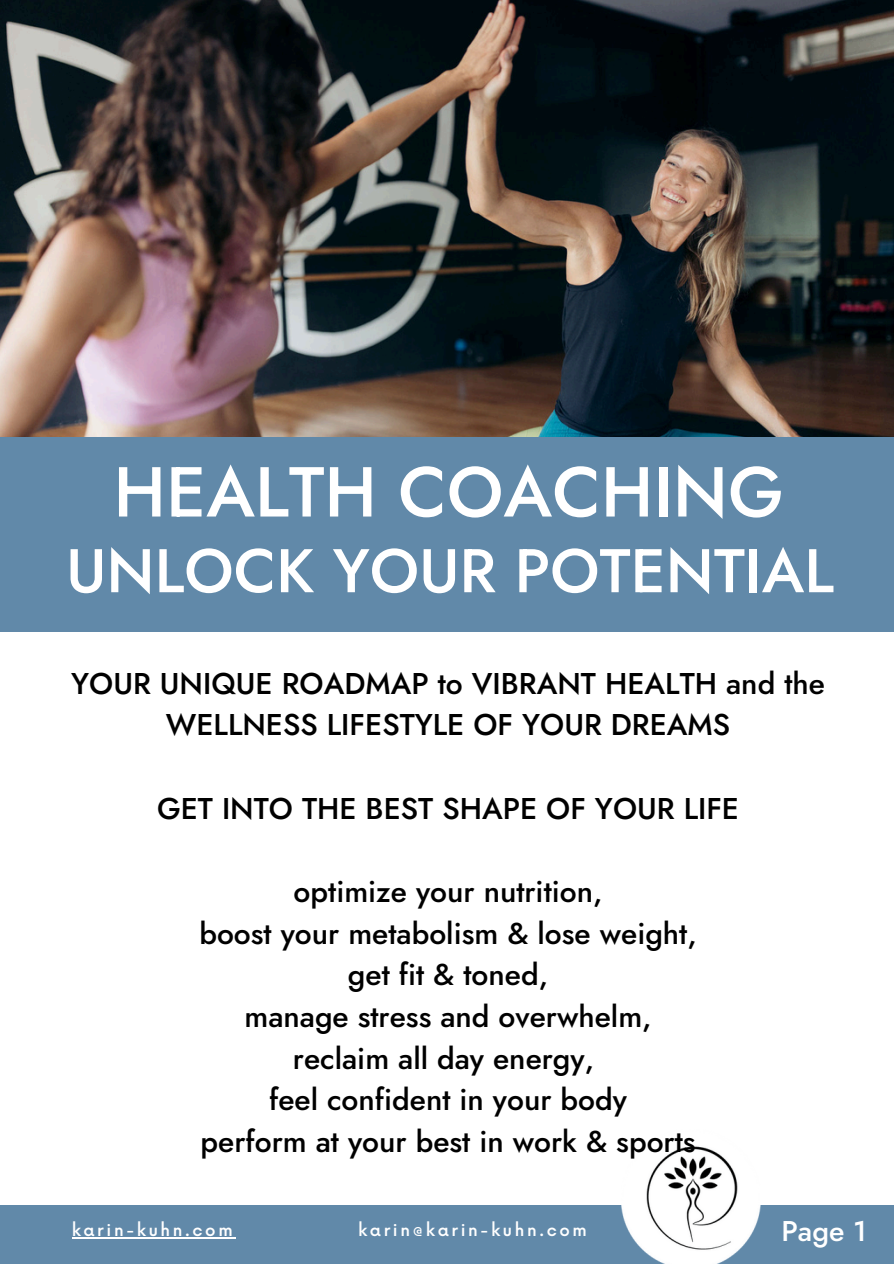
<style>
.page{position:relative;width:894px;height:1264px;background:#fff}
.page>*{position:absolute;margin:0;border:0;box-sizing:border-box;transform-origin:0 0}
.t1{font:500 70.5px "Jost";color:#fff}
.t2{font:500 61.5px "Jost";color:#fff}
.t3{font:500 30px/41.7px "Jost";color:#000;text-align:center}
.t4{font:500 28.5px "Jost";color:#fff}
.t5{font:500 16.5px "Now";letter-spacing:.16em;color:#fff}
</style>
<div class="page">
<img style="left:0;top:0;width:893px;height:437px">
<div style="left:0;top:1204px;width:893px;height:59px;background:#6189a9"></div>
<img style="left:621px;top:1146px;width:138px;height:117px">
<hr style="left:72px;top:1237px;width:163px;height:1px;background:#fff">
<div style="left:0;top:437px;width:893px;height:194px;background:#6189a9"></div>
<h4 class="t1" style="left:113px;top:441px;width:671px">HEALTH COACHING</h4>
<h2 class="t2" style="left:66px;top:526px;width:769px">UNLOCK YOUR POTENTIAL</h2>
<h3 class="t3" style="left:71px;top:662px;width:755px">YOUR UNIQUE ROADMAP to VIBRANT HEALTH and the<br>WELLNESS LIFESTYLE OF YOUR DREAMS</h3>
<h4 class="t3" style="left:157px;top:787px;width:583px">GET INTO THE BEST SHAPE OF YOUR LIFE</h4>
<p class="t3" style="left:199px;top:870px;width:498px">optimize your nutrition,<br>boost your metabolism &amp; lose weight, get fit &amp; toned,<br>manage stress and overwhelm, reclaim all day energy,<br>feel confident in your body<br>perform at your best in work &amp; sports</p>
<h1 class="t5" style="left:72px;top:1221px;width:162px">karin-kuhn.com</h1>
<p class="t5" style="left:358px;top:1221px;width:230px">karin@karin-kuhn.com</p>
<p class="t4" style="left:781px;top:1210px;width:86px">Page 1</p>
</div>
